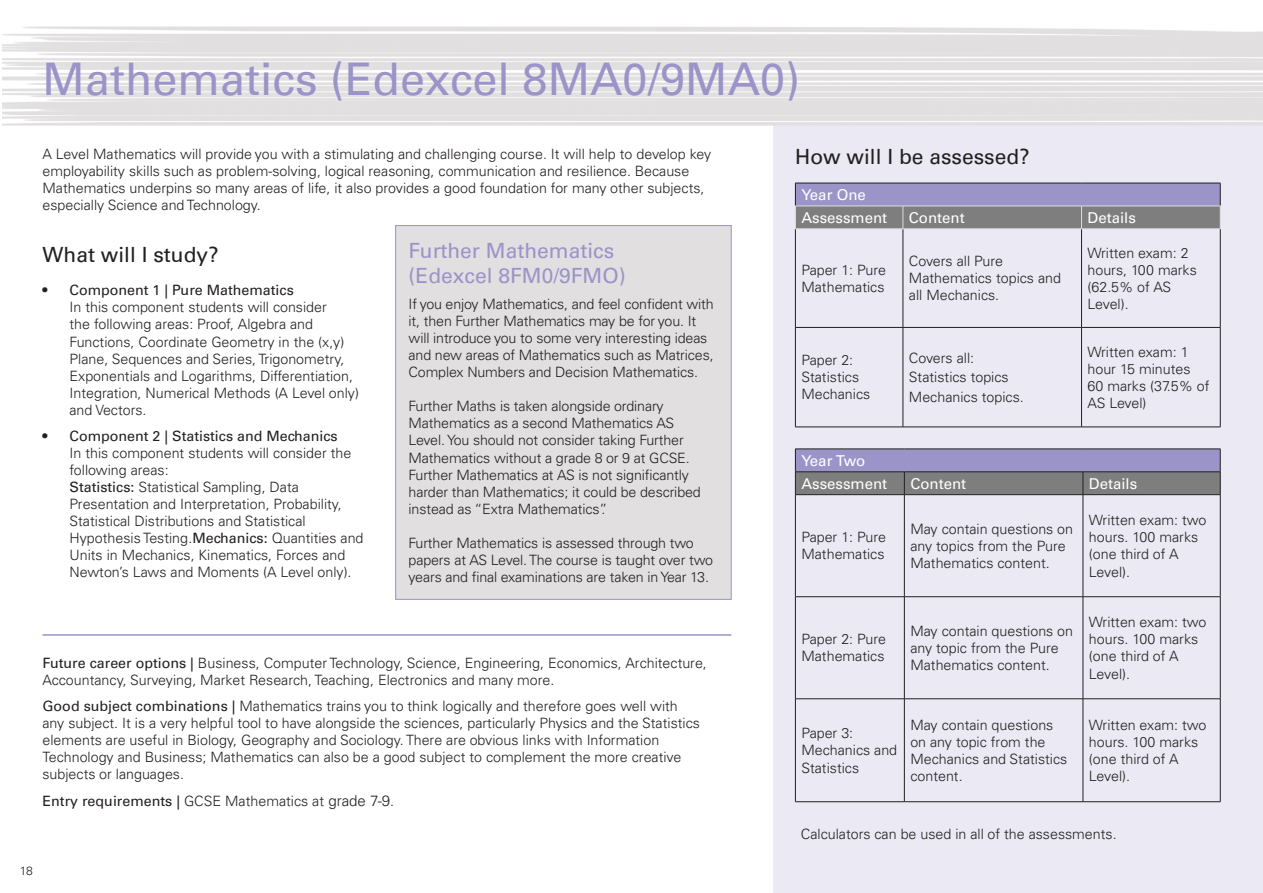
<style>
.page{position:relative;width:1263px;height:893px;background:#fff}
.page>*{position:absolute;margin:0;border:0;box-sizing:border-box;transform-origin:0 0}
.t1{font:45px "Univers LT Pro 55 Roman";color:#9a94c8}
.t2{font:21px/25.2px "Univers LT Pro 55 Roman";color:#9a94c8}
.t3{font:21px "Univers LT Pro 55 Roman";color:#231f20}
.t4{font:15px "Univers LT Pro 55 Roman";color:#fff}
.t5{font:300 14.25px/17.1px "Univers LT Pro 45";color:#231f20}
.t6{font:14.25px "Univers LT Pro 55 Roman";color:#231f20}
.t7{font:300 12px "Univers LT Pro 45";color:#231f20}
.s1{font-family:"Univers LT Pro 55 Roman";font-weight:400}
.s2{font-family:"Univers LT Pro 45";font-weight:300}
.s3{font-family:"Univers LT Pro 45";font-weight:300;font-size:15px}
</style>
<div class="page">
<div style="left:774px;top:125px;width:489px;height:768px;background:#eae9f4"></div>
<hr style="left:795px;top:229px;width:1px;height:98px;background:#231f20">
<hr style="left:903px;top:229px;width:1px;height:98px;background:#231f20">
<hr style="left:1081px;top:229px;width:1px;height:98px;background:#231f20">
<hr style="left:1220px;top:229px;width:1px;height:98px;background:#231f20">
<hr style="left:795px;top:327px;width:108px;height:1px;background:#231f20">
<hr style="left:795px;top:328px;width:1px;height:99px;background:#231f20">
<hr style="left:903px;top:327px;width:178px;height:1px;background:#231f20">
<hr style="left:903px;top:328px;width:1px;height:99px;background:#231f20">
<hr style="left:1081px;top:327px;width:139px;height:1px;background:#231f20">
<hr style="left:1081px;top:328px;width:1px;height:99px;background:#231f20">
<hr style="left:1220px;top:328px;width:1px;height:99px;background:#231f20">
<hr style="left:795px;top:427px;width:108px;height:1px;background:#231f20">
<hr style="left:903px;top:427px;width:178px;height:1px;background:#231f20">
<hr style="left:1081px;top:427px;width:139px;height:1px;background:#231f20">
<hr style="left:795px;top:229px;width:108px;height:1px;background:#dddfde">
<hr style="left:903px;top:229px;width:178px;height:1px;background:#dddfde">
<svg style="left:795px;top:183px;width:426px;height:46px;background:#8e8ba3"></svg>
<hr style="left:1081px;top:229px;width:139px;height:1px;background:#dddfde">
<svg style="left:795px;top:449px;width:426px;height:46px;background:#88859e"></svg>
<hr style="left:795px;top:494px;width:109px;height:1px;background:#231f20">
<hr style="left:795px;top:495px;width:1px;height:101px;background:#231f20">
<hr style="left:904px;top:494px;width:179px;height:1px;background:#231f20">
<hr style="left:904px;top:495px;width:1px;height:101px;background:#231f20">
<hr style="left:1083px;top:494px;width:137px;height:1px;background:#231f20">
<hr style="left:1083px;top:495px;width:1px;height:101px;background:#231f20">
<hr style="left:1220px;top:495px;width:1px;height:101px;background:#231f20">
<hr style="left:795px;top:596px;width:109px;height:1px;background:#231f20">
<hr style="left:795px;top:597px;width:1px;height:102px;background:#231f20">
<hr style="left:904px;top:596px;width:179px;height:1px;background:#231f20">
<hr style="left:904px;top:597px;width:1px;height:102px;background:#231f20">
<hr style="left:1083px;top:596px;width:137px;height:1px;background:#231f20">
<hr style="left:1083px;top:597px;width:1px;height:102px;background:#231f20">
<hr style="left:1220px;top:597px;width:1px;height:102px;background:#231f20">
<hr style="left:795px;top:698px;width:109px;height:1px;background:#231f20">
<hr style="left:795px;top:699px;width:1px;height:102px;background:#231f20">
<hr style="left:904px;top:698px;width:179px;height:1px;background:#231f20">
<hr style="left:904px;top:699px;width:1px;height:102px;background:#231f20">
<hr style="left:1083px;top:698px;width:137px;height:1px;background:#231f20">
<hr style="left:1083px;top:699px;width:1px;height:102px;background:#231f20">
<hr style="left:1220px;top:699px;width:1px;height:102px;background:#231f20">
<hr style="left:795px;top:801px;width:109px;height:1px;background:#231f20">
<hr style="left:904px;top:801px;width:179px;height:1px;background:#231f20">
<hr style="left:1083px;top:801px;width:137px;height:1px;background:#231f20">
<hr style="left:43px;top:634px;width:688px;height:2px;background:#9a94c8">
<div style="left:396px;top:226px;width:335px;height:373px;background:#e1dfe0"></div>
<div style="left:395px;top:225px;width:336px;height:375px;border:1px solid #9a94c8"></div>
<p class="t1" style="left:43px;top:48px;width:759px">Mathematics (Edexcel 8MA0/9MA0)</p>
<p class="t5" style="left:43px;top:145px;width:670px">A Level Mathematics will provide you with a stimulating and challenging course. It will help to develop key employability skills such as problem-solving, logical reasoning, communication and resilience. Because Mathematics underpins so many areas of life, it also provides a good foundation for many other subjects, especially Science and Technology.</p>
<p class="t3" style="left:795px;top:142px;width:236px">How will I be assessed?</p>
<p class="t3" style="left:43px;top:240px;width:178px">What will I study?</p>
<p class="t5" style="left:70px;top:281px;width:291px;text-indent:-27px"><span class="s1">• Component 1 | Pure Mathematics<br></span>In this component students will consider<br>the following areas: Proof, Algebra and Functions, Coordinate Geometry in the (x,y)<br>Plane, Sequences and Series, Trigonometry, Exponentials and Logarithms, Differentiation, Integration, Numerical Methods (A Level only) and Vectors.</p>
<p class="t5" style="left:70px;top:427px;width:296px;text-indent:-27px"><span class="s1">• Component 2 | Statistics and Mechanics<br></span>In this component students will consider the following areas:<br><span class="s1">Statistics:</span> Statistical Sampling, Data Presentation and Interpretation, Probability, Statistical Distributions and Statistical Hypothesis Testing.<span class="s1">Mechanics:</span> Quantities and Units in Mechanics, Kinematics, Forces and Newton’s Laws and Moments (A Level only).</p>
<p class="t4" style="left:801px;top:184px;width:66px">Year One</p>
<p class="t4" style="left:801px;top:207px;width:87px">Assessment</p>
<p class="t4" style="left:909px;top:207px;width:57px">Content</p>
<p class="t4" style="left:1087px;top:207px;width:50px">Details</p>
<p class="t2" style="left:409px;top:237px;width:219px">Further Mathematics (Edexcel 8FM0/9FMO)</p>
<p class="t5" style="left:409px;top:295px;width:307px">If you enjoy Mathematics, and feel confident with it, then Further Mathematics may be for you. It will introduce you to some very interesting ideas and new areas of Mathematics such as Matrices, Complex Numbers and Decision Mathematics.</p>
<p class="t5" style="left:409px;top:397px;width:294px">Further Maths is taken alongside ordinary Mathematics as a second Mathematics AS Level. You should not consider taking Further Mathematics without a grade 8 or 9 at GCSE.<br>Further Mathematics at AS is not significantly harder than Mathematics; it could be described instead as “Extra Mathematics”.</p>
<p class="t5" style="left:409px;top:534px;width:306px">Further Mathematics is assessed through two papers at AS Level. The course is taught over two years and final examinations are taken in Year 13.</p>
<p class="t5" style="left:801px;top:261px;width:86px">Paper 1: Pure<br>Mathematics</p>
<p class="t5" style="left:909px;top:252px;width:154px">Covers all Pure<br>Mathematics topics and all Mechanics.</p>
<p class="t5" style="left:1087px;top:244px;width:111px">Written exam: 2 hours, 100 marks (62.5% of AS<br>Level).</p>
<p class="t5" style="left:1087px;top:343px;width:105px">Written exam: 1 hour 15 minutes</p>
<p class="t5" style="left:1087px;top:377px;width:123px">60 marks (37.5% of<br>AS Level)</p>
<p class="t5" style="left:909px;top:349px;width:67px">Covers all:</p>
<p class="t5" style="left:909px;top:368px;width:101px">Statistics topics</p>
<p class="t5" style="left:909px;top:388px;width:116px">Mechanics topics.</p>
<p class="t5" style="left:801px;top:351px;width:53px">Paper 2:</p>
<p class="t5" style="left:801px;top:368px;width:59px">Statistics</p>
<p class="t5" style="left:801px;top:385px;width:70px">Mechanics</p>
<p class="t4" style="left:801px;top:450px;width:65px">Year Two</p>
<p class="t4" style="left:801px;top:473px;width:87px">Assessment</p>
<p class="t4" style="left:910px;top:473px;width:57px">Content</p>
<p class="t4" style="left:1089px;top:473px;width:50px">Details</p>
<p class="t5" style="left:801px;top:528px;width:86px">Paper 1: Pure<br>Mathematics</p>
<p class="t5" style="left:910px;top:520px;width:164px">May contain questions on any topics from the Pure<br>Mathematics content.</p>
<p class="t5" style="left:1089px;top:511px;width:119px">Written exam: two hours. 100 marks (one third of A<br>Level).</p>
<p class="t5" style="left:43px;top:654px;width:666px"><span class="s1">Future career options |</span> Business, Computer Technology, Science, Engineering, Economics, Architecture,<br>Accountancy, Surveying, Market Research, Teaching, Electronics and many more.</p>
<p class="t5" style="left:43px;top:697px;width:659px"><span class="s1">Good subject combinations |</span> Mathematics trains you to think logically and therefore goes well with any subject. It is a very helpful tool to have alongside the sciences, particularly Physics and the Statistics elements are useful in Biology, Geography and Sociology. There are obvious links with Information Technology and Business; Mathematics can also be a good subject to complement the more creative subjects or languages.</p>
<p class="t6" style="left:43px;top:791px;width:353px">Entry requirements | <span class="s2">GCSE Mathematics at</span> <span class="s3">grade 7-9</span><span class="s2">.</span></p>
<p class="t7" style="left:20px;top:863px;width:14px">18</p>
<p class="t5" style="left:801px;top:630px;width:86px">Paper 2: Pure<br>Mathematics</p>
<p class="t5" style="left:910px;top:622px;width:164px">May contain questions on any topic from the Pure<br>Mathematics content.</p>
<p class="t5" style="left:1089px;top:613px;width:119px">Written exam: two hours. 100 marks (one third of A<br>Level).</p>
<p class="t5" style="left:801px;top:724px;width:97px">Paper 3:<br>Mechanics and<br>Statistics</p>
<p class="t5" style="left:910px;top:716px;width:159px">May contain questions on any topic from the<br>Mechanics and Statistics content.</p>
<p class="t5" style="left:1089px;top:716px;width:119px">Written exam: two hours. 100 marks (one third of A<br>Level).</p>
<p class="t5" style="left:801px;top:825px;width:317px">Calculators can be used in all of the assessments.</p>
</div>
